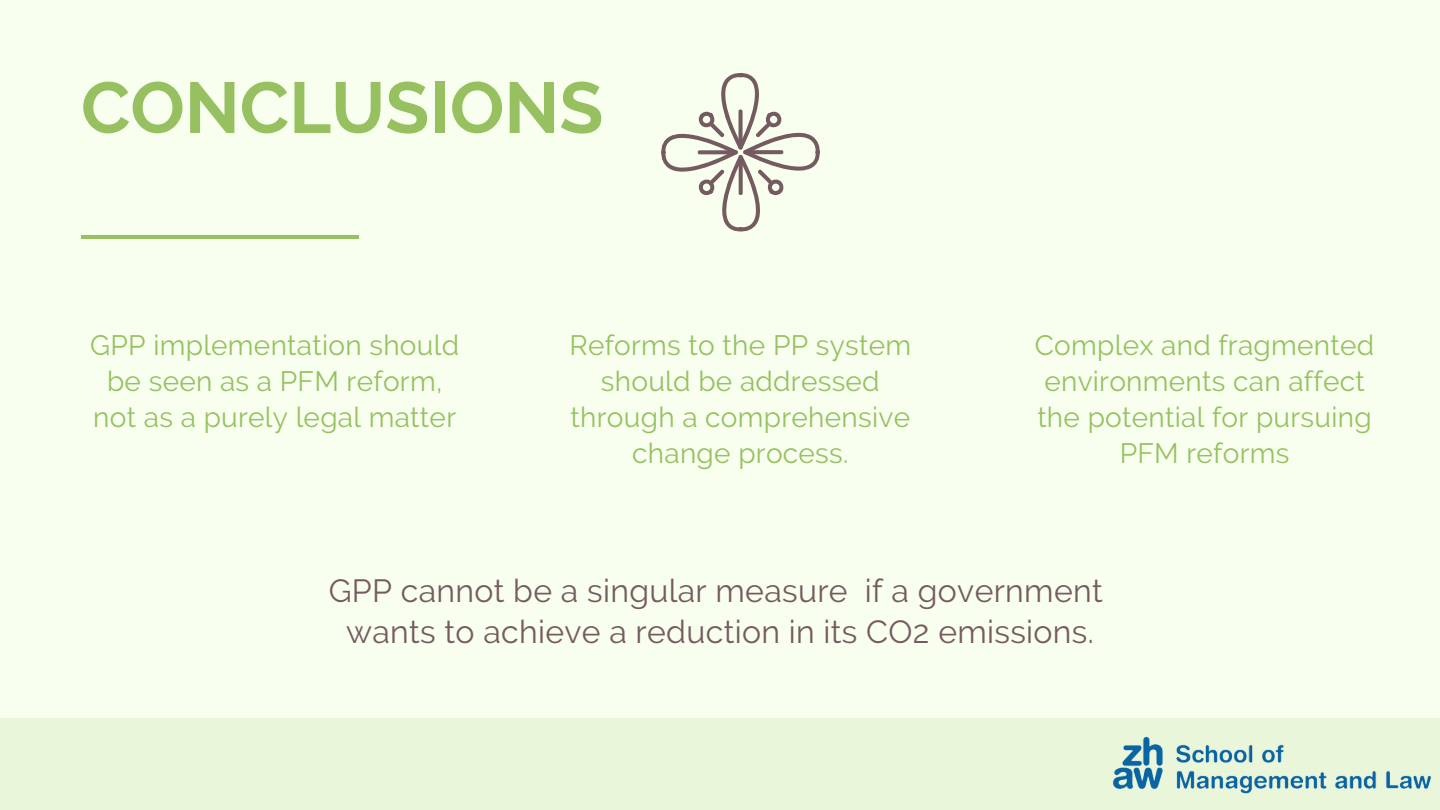
<style>
.page{position:relative;width:1440px;height:810px;background:#f8ffef}
.page>*{position:absolute;margin:0;border:0;box-sizing:border-box;transform-origin:0 0}
.t1{font:700 72px "Raleway";color:#97c160}
.t2{font:32px/41.2px "Raleway";letter-spacing:.01em;color:#755b60;text-align:center}
.t3{font:28px/36px "Raleway";letter-spacing:.01em;color:#97c160;text-align:center}
</style>
<div class="page">
<div style="left:0;top:719px;width:1440px;height:91px;background:#e9f6da"></div>
<hr style="left:81px;top:235px;width:277px;height:4px;background:#97c160">
<svg style="left:661px;top:73px;width:159px;height:158px"></svg>
<img style="left:1113px;top:736px;width:318px;height:58px">
<h1 class="t1" style="left:81px;top:65px;width:524px">CONCLUSIONS</h1>
<p class="t3" style="left:90px;top:327px;width:370px">GPP implementation should be seen as a PFM reform, not as a purely legal matter</p>
<p class="t3" style="left:569px;top:327px;width:343px">Reforms to the PP system should be addressed through a comprehensive change process.</p>
<p class="t3" style="left:1035px;top:327px;width:341px">Complex and fragmented environments can affect the potential for pursuing<br>PFM reforms</p>
<p class="t2" style="left:329px;top:570px;width:776px">GPP cannot be a singular measure if a government wants to achieve a reduction in its CO2 emissions.</p>
</div>
